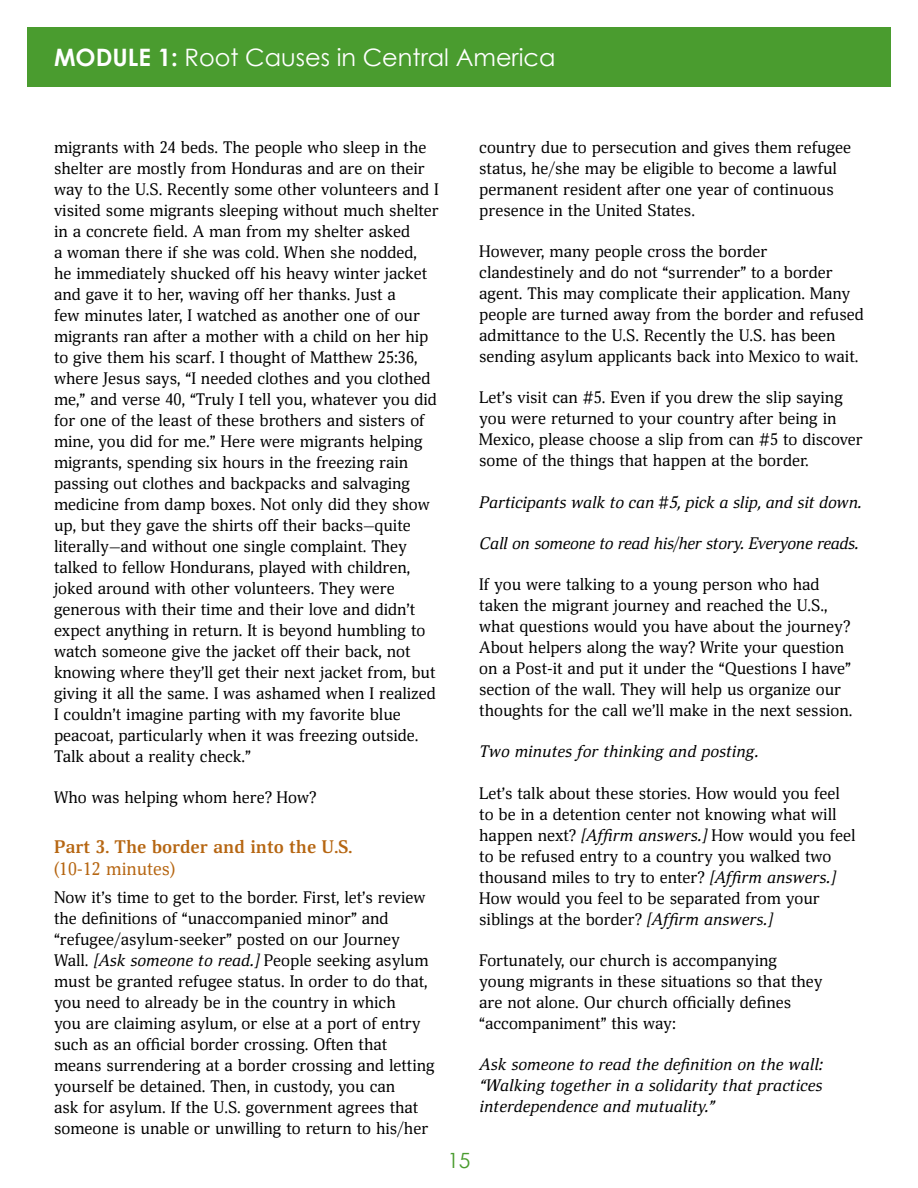
<style>
.page{position:relative;width:918px;height:1188px;background:#fff}
.page>*{position:absolute;margin:0;border:0;box-sizing:border-box;transform-origin:0 0}
.t1{font:24px "Century Gothic";color:#fff}
.t2{font:21px "Century Gothic";color:#4a9c2f}
.t3{font:700 18px "Deca Serif";color:#b66612}
.t4{font:18px "Deca Serif";color:#b66612}
.t5{font:16.5px/21px "Deca Serif";color:#000}
.t6{font:italic 16.5px/21px "Deca Serif";color:#000;text-align:justify}
.t7{font:italic 16.5px "Deca Serif";letter-spacing:-.02em;color:#000}
.s1{font-weight:700}
.s2{font-style:italic}
</style>
<div class="page">
<div style="left:27px;top:27px;width:864px;height:59px;background:#4a9c2f"></div>
<h1 class="t1" style="left:54px;top:40px;width:503px"><span class="s1">MODULE 1:</span> Root Causes in Central America</h1>
<p class="t5" style="left:54px;top:137px;width:386px">migrants with 24 beds. The people who sleep in the shelter are mostly from Honduras and are on their way to the U.S. Recently some other volunteers and I visited some migrants sleeping without much shelter in a concrete field. A man from my shelter asked<br>a woman there if she was cold. When she nodded,<br>he immediately shucked off his heavy winter jacket and gave it to her, waving off her thanks. Just a<br>few minutes later, I watched as another one of our migrants ran after a mother with a child on her hip to give them his scarf. I thought of Matthew 25:36, where Jesus says, “I needed clothes and you clothed me,” and verse 40, “Truly I tell you, whatever you did for one of the least of these brothers and sisters of mine, you did for me.” Here were migrants helping migrants, spending six hours in the freezing rain passing out clothes and backpacks and salvaging medicine from damp boxes. Not only did they show up, but they gave the shirts off their backs—quite literally—and without one single complaint. They talked to fellow Hondurans, played with children, joked around with other volunteers. They were generous with their time and their love and didn’t expect anything in return. It is beyond humbling to watch someone give the jacket off their back, not knowing where they’ll get their next jacket from, but giving it all the same. I was ashamed when I realized I couldn’t imagine parting with my favorite blue peacoat, particularly when it was freezing outside.<br>Talk about a reality check.”</p>
<p class="t5" style="left:54px;top:788px;width:264px">Who was helping whom here? How?</p>
<p class="t3" style="left:54px;top:836px;width:300px">Part 3. The border and into the U.S.</p>
<p class="t4" style="left:54px;top:858px;width:123px">(10-12 minutes)</p>
<p class="t5" style="left:54px;top:887px;width:382px">Now it’s time to get to the border. First, let’s review the definitions of “unaccompanied minor” and “refugee/asylum-seeker” posted on our Journey Wall. <span class="s2">[Ask someone to read.]</span> People seeking asylum must be granted refugee status. In order to do that, you need to already be in the country in which<br>you are claiming asylum, or else at a port of entry such as an official border crossing. Often that means surrendering at a border crossing and letting yourself be detained. Then, in custody, you can<br>ask for asylum. If the U.S. government agrees that someone is unable or unwilling to return to his/her</p>
<p class="t5" style="left:479px;top:137px;width:374px">country due to persecution and gives them refugee status, he/she may be eligible to become a lawful permanent resident after one year of continuous presence in the United States.</p>
<p class="t5" style="left:479px;top:242px;width:386px">However, many people cross the border clandestinely and do not “surrender” to a border agent. This may complicate their application. Many people are turned away from the border and refused admittance to the U.S. Recently the U.S. has been sending asylum applicants back into Mexico to wait.</p>
<p class="t5" style="left:479px;top:388px;width:385px">Let’s visit can #5. Even if you drew the slip saying you were returned to your country after being in Mexico, please choose a slip from can #5 to discover some of the things that happen at the border.</p>
<p class="t6" style="left:479px;top:492px;width:384px">Participants walk to can #5, pick a slip, and sit down.</p>
<p class="t7" style="left:479px;top:534px;width:381px">Call on someone to read his/her story. Everyone reads.</p>
<p class="t5" style="left:479px;top:575px;width:375px">If you were talking to a young person who had taken the migrant journey and reached the U.S., what questions would you have about the journey?<br>About helpers along the way? Write your question on a Post-it and put it under the “Questions I have” section of the wall. They will help us organize our thoughts for the call we’ll make in the next session.</p>
<p class="t6" style="left:479px;top:742px;width:281px">Two minutes for thinking and posting.</p>
<p class="t5" style="left:479px;top:783px;width:378px">Let’s talk about these stories. How would you feel to be in a detention center not knowing what will happen next? <span class="s2">[Affirm answers.]</span> How would you feel to be refused entry to a country you walked two thousand miles to try to enter? <span class="s2">[Affirm answers.] </span>How would you feel to be separated from your siblings at the border? <span class="s2">[Affirm answers.]</span></p>
<p class="t5" style="left:479px;top:950px;width:345px">Fortunately, our church is accompanying young migrants in these situations so that they are not alone. Our church officially defines “accompaniment” this way:</p>
<p class="t6" style="left:479px;top:1055px;width:345px">Ask someone to read the definition on the wall: “Walking together in a solidarity that practices interdependence and mutuality.”</p>
<p class="t2" style="left:447px;top:1145px;width:25px">15</p>
</div>
